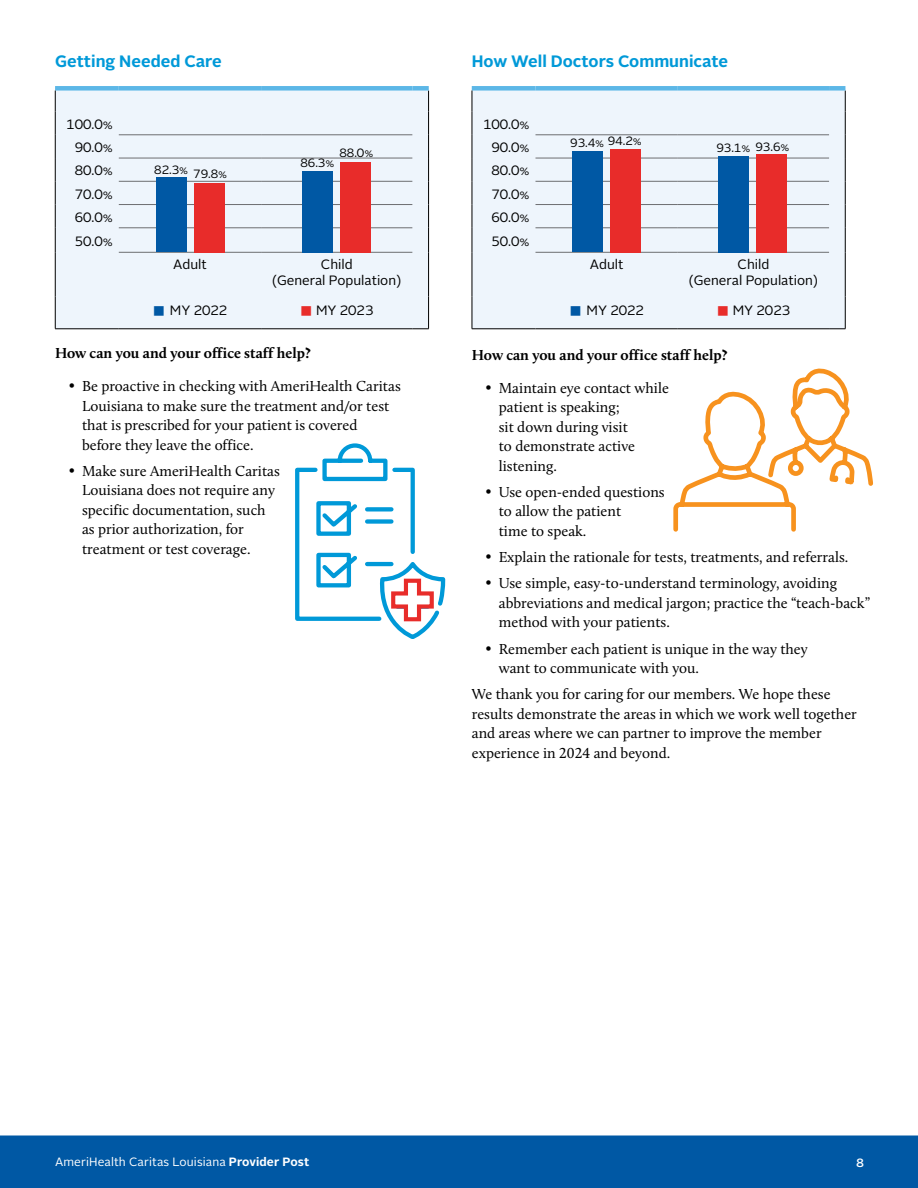
<style>
.page{position:relative;width:918px;height:1188px;background:#fff}
.page>*{position:absolute;margin:0;border:0;box-sizing:border-box;transform-origin:0 0}
.Sub-header{font:700 16.5px "Alright Sans";color:#0099d8}
.Body_TXT{font:15px/19.5px "Calluna";color:#000}
.Body_TXT-2{font:700 15px "Calluna";color:#000}
.TOC_1{font:13.5px/16.5px "Alright Sans";color:#000;text-align:center}
.TOC_1-2{font:12px "Alright Sans";color:#000}
.t1{font:12px "Alright Sans";letter-spacing:.01em;color:#fff}
.t2{font:500 12px "Alright Sans";color:#fff}
.s1{color:#0058a4}
.s2{color:#e82c2a}
.s3{font-weight:700}
</style>
<div class="page">
<div style="left:0;top:1136px;width:918px;height:52px;background:#0058a4"></div>
<div style="left:56px;top:91px;width:372px;height:238px;background:#eef5fc"></div>
<svg style="left:428px;top:91px;width:1px;height:161px"></svg>
<hr style="left:428px;top:252px;width:1px;height:45px;background:#000">
<div style="left:55px;top:86px;width:64px;height:5px;background:#5cb7e7"></div>
<div style="left:119px;top:86px;width:142px;height:5px;background:#5cb7e7"></div>
<div style="left:261px;top:86px;width:151px;height:5px;background:#5cb7e7"></div>
<div style="left:412px;top:86px;width:17px;height:5px;background:#5cb7e7"></div>
<svg style="left:55px;top:91px;width:1px;height:161px"></svg>
<hr style="left:55px;top:252px;width:1px;height:45px;background:#000">
<hr style="left:55px;top:297px;width:1px;height:32px;background:#000">
<hr style="left:119px;top:135px;width:142px;height:1px;background:#6d6e71">
<hr style="left:261px;top:135px;width:151px;height:1px;background:#6d6e71">
<hr style="left:119px;top:158px;width:142px;height:1px;background:#6d6e71">
<hr style="left:261px;top:158px;width:151px;height:1px;background:#6d6e71">
<hr style="left:119px;top:181px;width:142px;height:1px;background:#6d6e71">
<hr style="left:261px;top:181px;width:151px;height:1px;background:#6d6e71">
<hr style="left:119px;top:204px;width:142px;height:1px;background:#6d6e71">
<hr style="left:261px;top:204px;width:151px;height:1px;background:#6d6e71">
<hr style="left:119px;top:228px;width:142px;height:1px;background:#6d6e71">
<hr style="left:261px;top:228px;width:151px;height:1px;background:#6d6e71">
<hr style="left:119px;top:252px;width:142px;height:1px;background:#6d6e71">
<hr style="left:261px;top:252px;width:151px;height:1px;background:#6d6e71">
<hr style="left:55px;top:329px;width:64px;height:1px;background:#000">
<hr style="left:119px;top:329px;width:142px;height:1px;background:#000">
<hr style="left:261px;top:329px;width:151px;height:1px;background:#000">
<svg style="left:412px;top:329px;width:17px;height:1px"></svg>
<hr style="left:428px;top:297px;width:1px;height:32px;background:#000">
<div style="left:473px;top:88px;width:372px;height:241px;background:#eef5fc"></div>
<svg style="left:845px;top:91px;width:1px;height:161px"></svg>
<hr style="left:845px;top:252px;width:1px;height:45px;background:#000">
<div style="left:472px;top:86px;width:63px;height:5px;background:#5cb7e7"></div>
<svg style="left:472px;top:91px;width:1px;height:161px"></svg>
<hr style="left:472px;top:252px;width:1px;height:45px;background:#000">
<hr style="left:472px;top:297px;width:1px;height:32px;background:#000">
<hr style="left:536px;top:135px;width:142px;height:1px;background:#6d6e71">
<hr style="left:678px;top:135px;width:151px;height:1px;background:#6d6e71">
<hr style="left:536px;top:158px;width:142px;height:1px;background:#6d6e71">
<hr style="left:678px;top:158px;width:151px;height:1px;background:#6d6e71">
<hr style="left:536px;top:181px;width:142px;height:1px;background:#6d6e71">
<hr style="left:678px;top:181px;width:151px;height:1px;background:#6d6e71">
<hr style="left:536px;top:204px;width:142px;height:1px;background:#6d6e71">
<hr style="left:678px;top:204px;width:151px;height:1px;background:#6d6e71">
<hr style="left:536px;top:228px;width:142px;height:1px;background:#6d6e71">
<hr style="left:678px;top:228px;width:151px;height:1px;background:#6d6e71">
<hr style="left:536px;top:252px;width:142px;height:1px;background:#6d6e71">
<hr style="left:678px;top:252px;width:151px;height:1px;background:#6d6e71">
<div style="left:536px;top:86px;width:142px;height:5px;background:#5cb7e7"></div>
<div style="left:678px;top:86px;width:151px;height:5px;background:#5cb7e7"></div>
<div style="left:829px;top:86px;width:16px;height:5px;background:#5cb7e7"></div>
<hr style="left:472px;top:329px;width:63px;height:1px;background:#000">
<hr style="left:536px;top:329px;width:142px;height:1px;background:#000">
<hr style="left:678px;top:329px;width:151px;height:1px;background:#000">
<svg style="left:829px;top:329px;width:16px;height:1px"></svg>
<hr style="left:845px;top:297px;width:1px;height:32px;background:#000">
<svg style="left:673px;top:368px;width:200px;height:164px"></svg>
<svg style="left:295px;top:443px;width:151px;height:196px"></svg>
<div style="left:156px;top:177px;width:30px;height:75px;background:#0058a4"></div>
<div style="left:194px;top:183px;width:31px;height:69px;background:#e82c2a"></div>
<div style="left:302px;top:171px;width:31px;height:81px;background:#0058a4"></div>
<div style="left:341px;top:162px;width:30px;height:90px;background:#e82c2a"></div>
<div style="left:572px;top:152px;width:30px;height:100px;background:#0058a4"></div>
<div style="left:611px;top:149px;width:30px;height:103px;background:#e82c2a"></div>
<div style="left:718px;top:156px;width:31px;height:96px;background:#0058a4"></div>
<div style="left:757px;top:154px;width:30px;height:98px;background:#e82c2a"></div>
<p class="Sub-header" style="left:55px;top:49px;width:168px">Getting Needed Care</p>
<p class="TOC_1" style="left:66px;top:116px;width:48px">100.0%</p>
<p class="TOC_1" style="left:75px;top:139px;width:40px">90.0%</p>
<p class="TOC_1" style="left:75px;top:163px;width:40px">80.0%</p>
<p class="TOC_1" style="left:75px;top:186px;width:40px">70.0%</p>
<p class="TOC_1" style="left:75px;top:209px;width:40px">60.0%</p>
<p class="TOC_1" style="left:75px;top:234px;width:40px">50.0%</p>
<p class="TOC_1-2" style="left:154px;top:161px;width:35px">82.3%</p>
<p class="TOC_1-2" style="left:193px;top:166px;width:35px">79.8%</p>
<p class="TOC_1-2" style="left:339px;top:144px;width:35px">88.0%</p>
<p class="TOC_1-2" style="left:300px;top:155px;width:35px">86.3%</p>
<p class="TOC_1" style="left:173px;top:256px;width:35px">Adult</p>
<p class="TOC_1" style="left:272px;top:256px;width:131px">Child<br>(General Population)</p>
<p class="TOC_1" style="left:153px;top:303px;width:76px"><span class="s1">■</span> MY 2022</p>
<p class="TOC_1" style="left:300px;top:303px;width:75px"><span class="s2">■</span> MY 2023</p>
<p class="Body_TXT-2" style="left:55px;top:344px;width:257px">How can you and your office staff help?</p>
<p class="Body_TXT" style="left:82px;top:376px;width:320px;text-indent:-14px">• Be proactive in checking with AmeriHealth Caritas Louisiana to make sure the treatment and/or test that is prescribed for your patient is covered before they leave the office.</p>
<p class="Body_TXT" style="left:82px;top:461px;width:199px;text-indent:-14px">• Make sure AmeriHealth Caritas<br>Louisiana does not require any specific documentation, such as prior authorization, for treatment or test coverage.</p>
<p class="Sub-header" style="left:472px;top:49px;width:258px">How Well Doctors Communicate</p>
<p class="TOC_1" style="left:483px;top:116px;width:48px">100.0%</p>
<p class="TOC_1" style="left:491px;top:139px;width:40px">90.0%</p>
<p class="TOC_1" style="left:491px;top:163px;width:40px">80.0%</p>
<p class="TOC_1" style="left:491px;top:186px;width:40px">70.0%</p>
<p class="TOC_1" style="left:491px;top:209px;width:40px">60.0%</p>
<p class="TOC_1" style="left:491px;top:234px;width:40px">50.0%</p>
<p class="TOC_1-2" style="left:570px;top:134px;width:35px">93.4%</p>
<p class="TOC_1-2" style="left:608px;top:133px;width:35px">94.2%</p>
<p class="TOC_1-2" style="left:716px;top:140px;width:35px">93.1%</p>
<p class="TOC_1-2" style="left:756px;top:138px;width:35px">93.6%</p>
<p class="TOC_1" style="left:590px;top:256px;width:35px">Adult</p>
<p class="TOC_1" style="left:689px;top:256px;width:131px">Child<br>(General Population)</p>
<p class="TOC_1" style="left:569px;top:303px;width:76px"><span class="s1">■</span> MY 2022</p>
<p class="TOC_1" style="left:717px;top:303px;width:75px"><span class="s2">■</span> MY 2023</p>
<p class="Body_TXT-2" style="left:472px;top:345px;width:257px">How can you and your office staff help?</p>
<p class="Body_TXT" style="left:499px;top:378px;width:172px;text-indent:-14px">• Maintain eye contact while patient is speaking;<br>sit down during visit<br>to demonstrate active listening.</p>
<p class="Body_TXT" style="left:499px;top:482px;width:167px;text-indent:-14px">• Use open-ended questions to allow the patient<br>time to speak.</p>
<p class="Body_TXT" style="left:485px;top:547px;width:365px">• Explain the rationale for tests, treatments, and referrals.</p>
<p class="Body_TXT" style="left:499px;top:574px;width:373px;text-indent:-14px">• Use simple, easy-to-understand terminology, avoiding abbreviations and medical jargon; practice the “teach-back” method with your patients.</p>
<p class="Body_TXT" style="left:499px;top:639px;width:311px;text-indent:-14px">• Remember each patient is unique in the way they want to communicate with you.</p>
<p class="Body_TXT" style="left:472px;top:685px;width:387px">We thank you for caring for our members. We hope these results demonstrate the areas in which we work well together and areas where we can partner to improve the member experience in 2024 and beyond.</p>
<p class="t1" style="left:55px;top:1154px;width:256px">AmeriHealth Caritas Louisiana <span class="s3">Provider Post</span></p>
<p class="t2" style="left:856px;top:1154px;width:9px">8</p>
</div>
